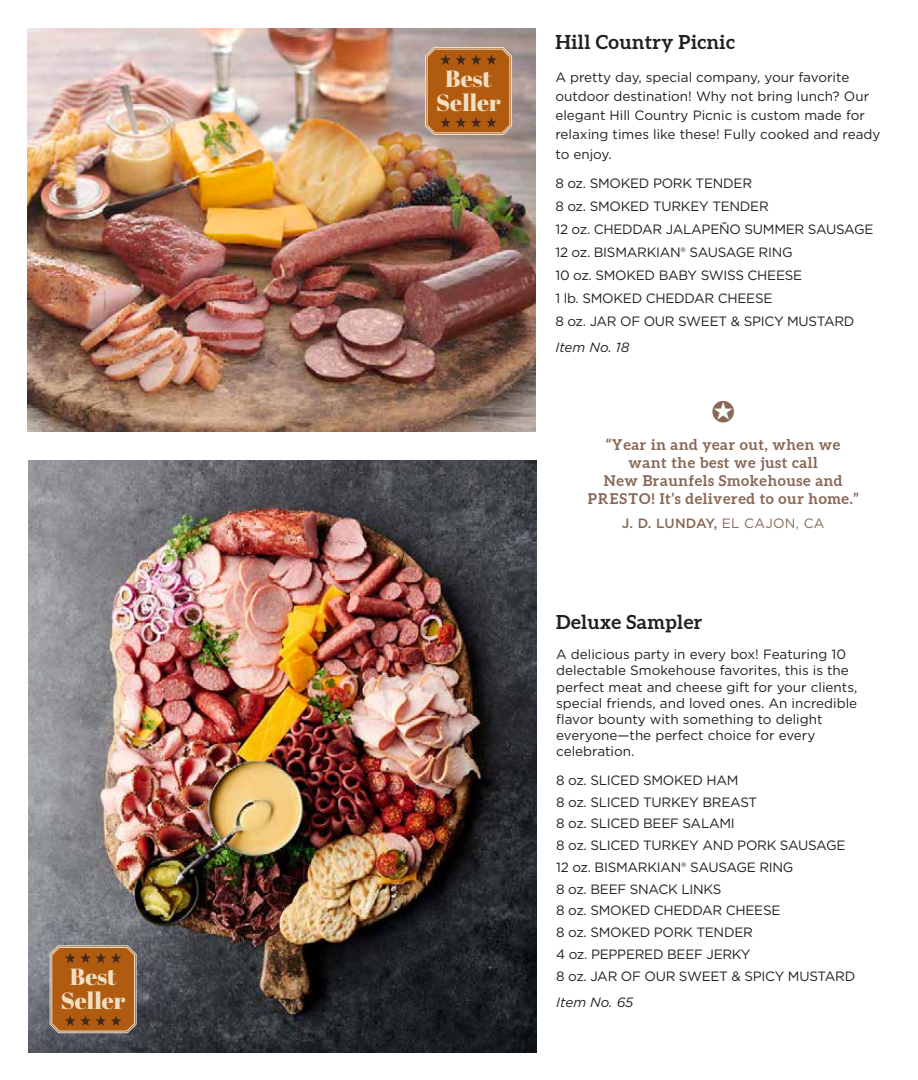
<style>
.page{position:relative;width:918px;height:1080px;background:#fff}
.page>*{position:absolute;margin:0;border:0;box-sizing:border-box;transform-origin:0 0}
.t1{font:23.4px/24.2px "Abril Fatface";color:#efdfc3;text-align:center}
.t2{font:700 19.5px "Aleo";letter-spacing:.02em;color:#231f20}
.t3{font:700 15px/18px "Aleo";letter-spacing:.04em;color:#886755;text-align:center}
.t4{font:13.5px/16.2px "Gotham";color:#231f20}
.t5{font:13.5px/21.8px "Gotham";letter-spacing:-.035em;color:#231f20}
.t6{font:13.5px/23px "Gotham";letter-spacing:-.02em;color:#231f20}
.t7{font:500 13.5px "Gotham";color:#886755}
.t8{font:italic 13.5px "Gotham";color:#231f20}
.s1{font-weight:400}
</style>
<div class="page">
<img style="left:27px;top:28px;width:508px;height:404px">
<svg style="left:424px;top:46px;width:89px;height:90px;background:#b16728"></svg>
<img style="left:28px;top:461px;width:508px;height:592px">
<svg style="left:49px;top:945px;width:88px;height:89px;background:#ac6424"></svg>
<h1 class="t1" style="left:61px;top:964px;width:66px">Best<br>Seller</h1>
<h1 class="t1" style="left:436px;top:66px;width:66px">Best<br>Seller</h1>
<h2 class="t2" style="left:555px;top:30px;width:181px">Hill Country Picnic</h2>
<p class="t4" style="left:555px;top:67px;width:327px;line-height:19.2px">A pretty day, special company, your favorite outdoor destination! Why not bring lunch? Our elegant Hill Country Picnic is custom made for relaxing times like these! Fully cooked and ready to enjoy.</p>
<p class="t6" style="left:555px;top:172px;width:319px">8 oz. SMOKED PORK TENDER<br>8 oz. SMOKED TURKEY TENDER<br>12 oz. CHEDDAR JALAPEÑO SUMMER SAUSAGE<br>12 oz. BISMARKIAN® SAUSAGE RING<br>10 oz. SMOKED BABY SWISS CHEESE<br>1 lb. SMOKED CHEDDAR CHEESE<br>8 oz. JAR OF OUR SWEET &amp; SPICY MUSTARD</p>
<p class="t8" style="left:555px;top:338px;width:76px">Item No. 18</p>
<p class="t3" style="left:588px;top:436px;width:272px">“Year in and year out, when we want the best we just call<br>New Braunfels Smokehouse and<br>PRESTO! It’s delivered to our home.”</p>
<p class="t7" style="left:622px;top:515px;width:204px">J. D. LUNDAY, <span class="s1">EL CAJON, CA</span></p>
<h2 class="t2" style="left:556px;top:610px;width:148px">Deluxe Sampler</h2>
<p class="t4" style="left:556px;top:646px;width:303px">A delicious party in every box! Featuring 10 delectable Smokehouse favorites, this is the perfect meat and cheese gift for your clients, special friends, and loved ones. An incredible flavor bounty with something to delight everyone—the perfect choice for every celebration.</p>
<p class="t5" style="left:556px;top:769px;width:301px">8 oz. SLICED SMOKED HAM<br>8 oz. SLICED TURKEY BREAST<br>8 oz. SLICED BEEF SALAMI<br>8 oz. SLICED TURKEY AND PORK SAUSAGE<br>12 oz. BISMARKIAN® SAUSAGE RING<br>8 oz. BEEF SNACK LINKS<br>8 oz. SMOKED CHEDDAR CHEESE<br>8 oz. SMOKED PORK TENDER<br>4 oz. PEPPERED BEEF JERKY<br>8 oz. JAR OF OUR SWEET &amp; SPICY MUSTARD</p>
<p class="t8" style="left:556px;top:993px;width:79px">Item No. 65</p>
</div>
